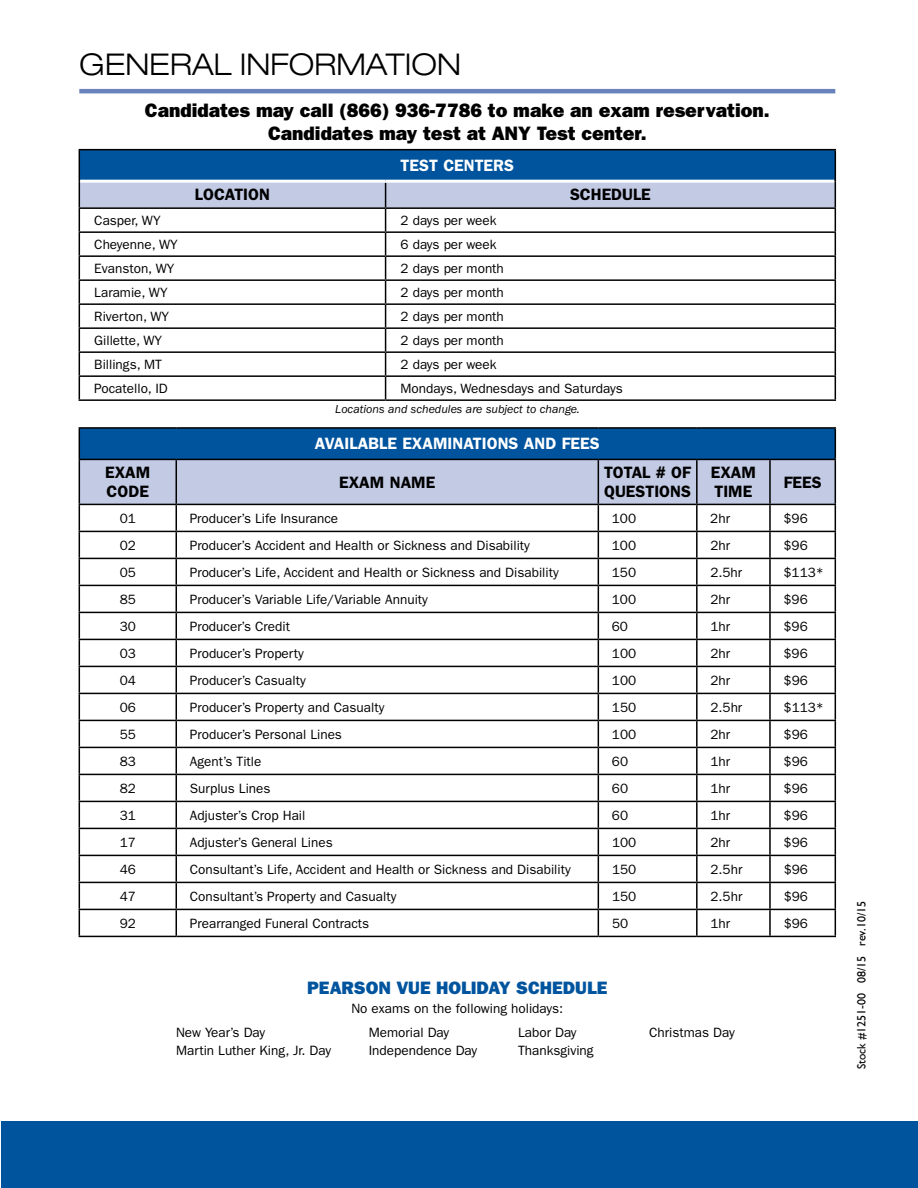
<style>
.page{position:relative;width:918px;height:1188px;background:#fff}
.page>*{position:absolute;margin:0;border:0;box-sizing:border-box;transform-origin:0 0}
.t1{font:300 expanded 30px "Helvetica Neue LT Std";color:#000}
.t2{font:19.5px/22.5px "ITC Franklin Gothic Std Hvy";color:#000;text-align:center}
.t3{font:18px "ITC Franklin Gothic Std Hvy";color:#00549e}
.t4{font:600 16.5px/19.5px "ITC Franklin Gothic Std";color:#000}
.t5{font:600 16.5px "ITC Franklin Gothic Std";color:#fff}
.t6{font:13.5px "ITC Franklin Gothic Std";color:#000}
.t7{font:italic 12px "ITC Franklin Gothic Std";color:#000}
.t8{font:500 12px "Gill Sans MT Pro";color:#000;scale:.95 1}
</style>
<div class="page">
<hr style="left:79px;top:89px;width:756px;height:4px;background:#6883bc">
<div style="left:79px;top:150px;width:756px;height:31px;background:#00549e"></div>
<hr style="left:79px;top:399px;width:307px;height:2px;background:#000">
<hr style="left:386px;top:399px;width:450px;height:2px;background:#000">
<hr style="left:80px;top:180px;width:306px;height:3px;background:#fff">
<hr style="left:386px;top:180px;width:449px;height:3px;background:#fff">
<hr style="left:79px;top:149px;width:307px;height:1px;background:#000">
<hr style="left:79px;top:150px;width:1px;height:31px;background:#000">
<hr style="left:386px;top:149px;width:450px;height:1px;background:#000">
<hr style="left:835px;top:150px;width:1px;height:31px;background:#000">
<svg style="left:79px;top:181px;width:757px;height:218px"></svg>
<div style="left:79px;top:428px;width:756px;height:31px;background:#00549e"></div>
<hr style="left:79px;top:427px;width:97px;height:2px;background:#000">
<hr style="left:79px;top:429px;width:1px;height:30px;background:#000">
<hr style="left:176px;top:427px;width:422px;height:2px;background:#000">
<hr style="left:598px;top:427px;width:99px;height:2px;background:#000">
<hr style="left:697px;top:427px;width:73px;height:2px;background:#000">
<hr style="left:770px;top:427px;width:66px;height:2px;background:#000">
<hr style="left:835px;top:429px;width:1px;height:30px;background:#000">
<svg style="left:79px;top:459px;width:757px;height:477px"></svg>
<hr style="left:79px;top:936px;width:97px;height:1px;background:#000">
<hr style="left:176px;top:936px;width:422px;height:1px;background:#000">
<hr style="left:598px;top:936px;width:99px;height:1px;background:#000">
<hr style="left:697px;top:936px;width:73px;height:1px;background:#000">
<hr style="left:770px;top:936px;width:66px;height:1px;background:#000">
<div style="left:1px;top:1122px;width:917px;height:66px;background:#00549e"></div>
<h1 class="t1" style="left:79px;top:47px;width:383px">GENERAL INFORMATION</h1>
<h2 class="t2" style="left:145px;top:100px;width:626px">Candidates may call (866) 936-7786 to make an exam reservation.<br>Candidates may test at ANY Test center.</h2>
<p class="t5" style="left:401px;top:156px;width:115px">TEST CENTERS</p>
<p class="t4" style="left:195px;top:185px;width:77px">LOCATION</p>
<p class="t4" style="left:570px;top:185px;width:82px">SCHEDULE</p>
<p class="t6" style="left:94px;top:212px;width:68px">Casper, WY</p>
<p class="t6" style="left:401px;top:212px;width:98px">2 days per week</p>
<p class="t6" style="left:94px;top:236px;width:85px">Cheyenne, WY</p>
<p class="t6" style="left:401px;top:236px;width:98px">6 days per week</p>
<p class="t6" style="left:94px;top:260px;width:82px">Evanston, WY</p>
<p class="t6" style="left:401px;top:260px;width:105px">2 days per month</p>
<p class="t6" style="left:94px;top:284px;width:75px">Laramie, WY</p>
<p class="t6" style="left:401px;top:284px;width:105px">2 days per month</p>
<p class="t6" style="left:94px;top:308px;width:76px">Riverton, WY</p>
<p class="t6" style="left:401px;top:308px;width:105px">2 days per month</p>
<p class="t6" style="left:94px;top:332px;width:69px">Gillette, WY</p>
<p class="t6" style="left:401px;top:332px;width:105px">2 days per month</p>
<p class="t6" style="left:94px;top:356px;width:69px">Billings, MT</p>
<p class="t6" style="left:401px;top:356px;width:98px">2 days per week</p>
<p class="t6" style="left:94px;top:380px;width:75px">Pocatello, ID</p>
<p class="t6" style="left:401px;top:380px;width:224px">Mondays, Wednesdays and Saturdays</p>
<p class="t7" style="left:335px;top:403px;width:246px">Locations and schedules are subject to change.</p>
<p class="t5" style="left:315px;top:434px;width:286px">AVAILABLE EXAMINATIONS AND FEES</p>
<p class="t4" style="left:105px;top:462px;width:47px">EXAM<br>CODE</p>
<p class="t4" style="left:339px;top:472px;width:98px">EXAM NAME</p>
<p class="t4" style="left:604px;top:462px;width:89px">TOTAL # OF<br>QUESTIONS</p>
<p class="t4" style="left:711px;top:462px;width:47px">EXAM<br>TIME</p>
<p class="t4" style="left:784px;top:472px;width:39px">FEES</p>
<p class="t6" style="left:120px;top:510px;width:18px">01</p>
<p class="t6" style="left:190px;top:510px;width:150px">Producer’s Life Insurance</p>
<p class="t6" style="left:612px;top:510px;width:26px">100</p>
<p class="t6" style="left:710px;top:510px;width:21px">2hr</p>
<p class="t6" style="left:783px;top:510px;width:26px">$96</p>
<p class="t6" style="left:120px;top:537px;width:18px">02</p>
<p class="t6" style="left:190px;top:537px;width:342px">Producer’s Accident and Health or Sickness and Disability</p>
<p class="t6" style="left:612px;top:537px;width:26px">100</p>
<p class="t6" style="left:710px;top:537px;width:21px">2hr</p>
<p class="t6" style="left:784px;top:537px;width:26px">$96</p>
<p class="t6" style="left:120px;top:564px;width:18px">05</p>
<p class="t6" style="left:190px;top:564px;width:370px">Producer’s Life, Accident and Health or Sickness and Disability</p>
<p class="t6" style="left:612px;top:564px;width:26px">150</p>
<p class="t6" style="left:710px;top:564px;width:33px">2.5hr</p>
<p class="t6" style="left:784px;top:564px;width:42px">$113*</p>
<p class="t6" style="left:120px;top:591px;width:18px">85</p>
<p class="t6" style="left:190px;top:591px;width:240px">Producer’s Variable Life/Variable Annuity</p>
<p class="t6" style="left:612px;top:591px;width:26px">100</p>
<p class="t6" style="left:710px;top:591px;width:21px">2hr</p>
<p class="t6" style="left:784px;top:591px;width:26px">$96</p>
<p class="t6" style="left:120px;top:618px;width:18px">30</p>
<p class="t6" style="left:190px;top:618px;width:102px">Producer’s Credit</p>
<p class="t6" style="left:612px;top:618px;width:18px">60</p>
<p class="t6" style="left:710px;top:618px;width:21px">1hr</p>
<p class="t6" style="left:784px;top:618px;width:26px">$96</p>
<p class="t6" style="left:120px;top:645px;width:18px">03</p>
<p class="t6" style="left:190px;top:645px;width:116px">Producer’s Property</p>
<p class="t6" style="left:612px;top:645px;width:26px">100</p>
<p class="t6" style="left:710px;top:645px;width:21px">2hr</p>
<p class="t6" style="left:784px;top:645px;width:26px">$96</p>
<p class="t6" style="left:120px;top:672px;width:18px">04</p>
<p class="t6" style="left:190px;top:672px;width:117px">Producer’s Casualty</p>
<p class="t6" style="left:612px;top:672px;width:26px">100</p>
<p class="t6" style="left:710px;top:672px;width:21px">2hr</p>
<p class="t6" style="left:784px;top:672px;width:26px">$96</p>
<p class="t6" style="left:120px;top:699px;width:18px">06</p>
<p class="t6" style="left:190px;top:699px;width:196px">Producer’s Property and Casualty</p>
<p class="t6" style="left:612px;top:699px;width:26px">150</p>
<p class="t6" style="left:710px;top:699px;width:33px">2.5hr</p>
<p class="t6" style="left:784px;top:699px;width:42px">$113*</p>
<p class="t6" style="left:120px;top:726px;width:18px">55</p>
<p class="t6" style="left:190px;top:726px;width:154px">Producer’s Personal Lines</p>
<p class="t6" style="left:612px;top:726px;width:26px">100</p>
<p class="t6" style="left:710px;top:726px;width:21px">2hr</p>
<p class="t6" style="left:784px;top:726px;width:26px">$96</p>
<p class="t6" style="left:120px;top:753px;width:18px">83</p>
<p class="t6" style="left:190px;top:753px;width:73px">Agent’s Title</p>
<p class="t6" style="left:612px;top:753px;width:18px">60</p>
<p class="t6" style="left:710px;top:753px;width:21px">1hr</p>
<p class="t6" style="left:784px;top:753px;width:26px">$96</p>
<p class="t6" style="left:120px;top:780px;width:18px">82</p>
<p class="t6" style="left:190px;top:780px;width:82px">Surplus Lines</p>
<p class="t6" style="left:612px;top:780px;width:18px">60</p>
<p class="t6" style="left:710px;top:780px;width:21px">1hr</p>
<p class="t6" style="left:784px;top:780px;width:26px">$96</p>
<p class="t6" style="left:120px;top:807px;width:18px">31</p>
<p class="t6" style="left:190px;top:807px;width:117px">Adjuster’s Crop Hail</p>
<p class="t6" style="left:612px;top:807px;width:18px">60</p>
<p class="t6" style="left:710px;top:807px;width:21px">1hr</p>
<p class="t6" style="left:784px;top:807px;width:26px">$96</p>
<p class="t6" style="left:120px;top:834px;width:18px">17</p>
<p class="t6" style="left:190px;top:834px;width:144px">Adjuster’s General Lines</p>
<p class="t6" style="left:612px;top:834px;width:26px">100</p>
<p class="t6" style="left:710px;top:834px;width:21px">2hr</p>
<p class="t6" style="left:784px;top:834px;width:26px">$96</p>
<p class="t6" style="left:120px;top:861px;width:18px">46</p>
<p class="t6" style="left:190px;top:861px;width:382px">Consultant’s Life, Accident and Health or Sickness and Disability</p>
<p class="t6" style="left:612px;top:861px;width:26px">150</p>
<p class="t6" style="left:711px;top:861px;width:33px">2.5hr</p>
<p class="t6" style="left:784px;top:861px;width:26px">$96</p>
<p class="t6" style="left:120px;top:888px;width:18px">47</p>
<p class="t6" style="left:190px;top:888px;width:208px">Consultant’s Property and Casualty</p>
<p class="t6" style="left:612px;top:888px;width:26px">150</p>
<p class="t6" style="left:711px;top:888px;width:33px">2.5hr</p>
<p class="t6" style="left:784px;top:888px;width:26px">$96</p>
<p class="t6" style="left:120px;top:915px;width:18px">92</p>
<p class="t6" style="left:190px;top:915px;width:181px">Prearranged Funeral Contracts</p>
<p class="t6" style="left:612px;top:915px;width:18px">50</p>
<p class="t6" style="left:711px;top:915px;width:21px">1hr</p>
<p class="t6" style="left:784px;top:915px;width:26px">$96</p>
<h3 class="t3" style="left:307px;top:977px;width:302px">PEARSON VUE HOLIDAY SCHEDULE</h3>
<p class="t6" style="left:351px;top:1001px;width:213px">No exams on the following holidays:</p>
<p class="t6" style="left:176px;top:1025px;width:91px">New Year’s Day</p>
<p class="t6" style="left:369px;top:1025px;width:82px">Memorial Day</p>
<p class="t6" style="left:518px;top:1025px;width:60px">Labor Day</p>
<p class="t6" style="left:649px;top:1025px;width:87px">Christmas Day</p>
<p class="t6" style="left:176px;top:1043px;width:156px">Martin Luther King, Jr. Day</p>
<p class="t6" style="left:369px;top:1043px;width:110px">Independence Day</p>
<p class="t6" style="left:518px;top:1043px;width:77px">Thanksgiving</p>
<p class="t8" style="left:854px;top:1069px;width:179px;rotate:-90deg">Stock #1251-00 08/15 rev.10/15</p>
</div>
